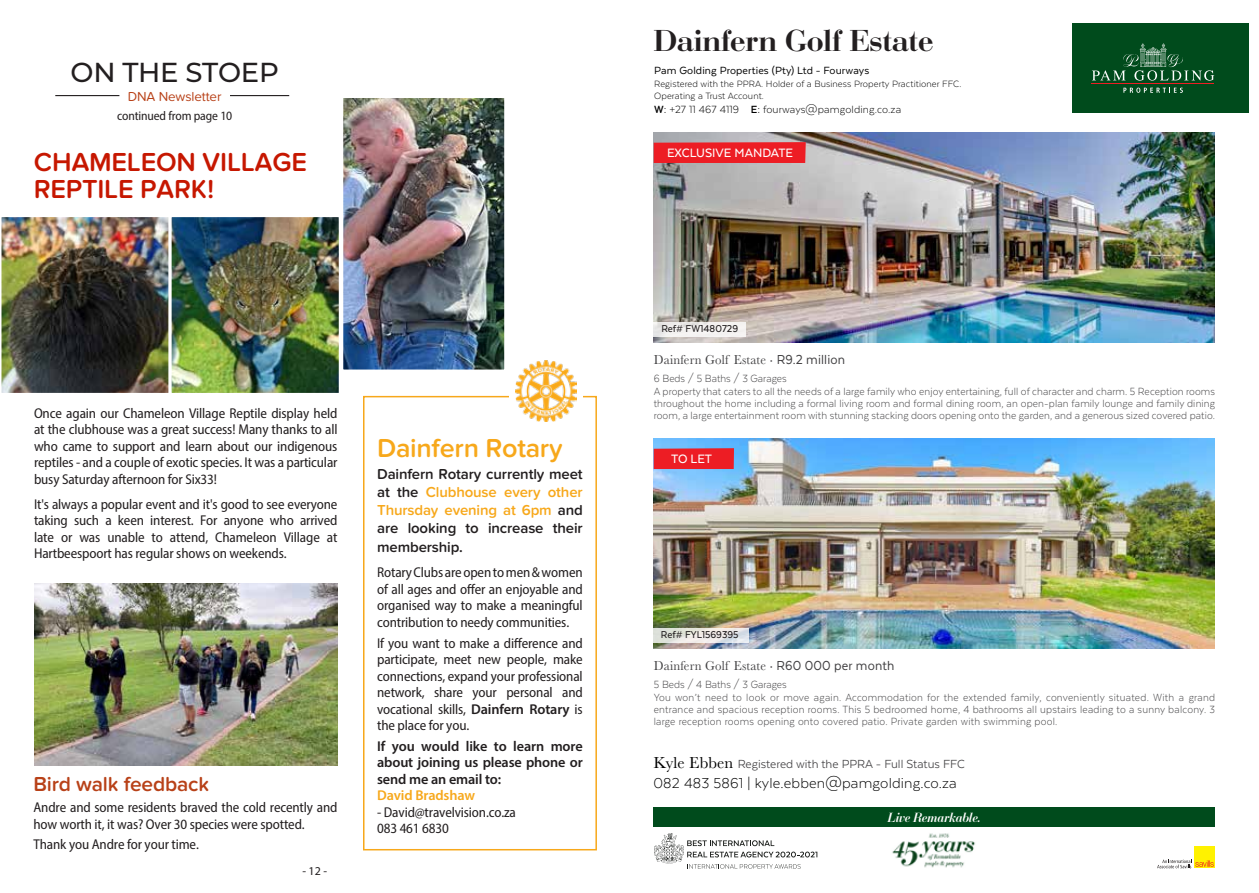
<style>
.page{position:relative;width:1259px;height:893px;background:#fff}
.page>*{position:absolute;margin:0;border:0;box-sizing:border-box;transform-origin:0 0}
.t1{font:600 31.65px "Bauer Bod D";color:#231f20}
.t2{font:500 27.45px "Montserrat";letter-spacing:-.01em;color:#231f20}
.t3{font:600 27px/27px "Proxima Nova Soft";letter-spacing:-.01em;color:#c61700}
.t4{font:600 27px "Proxima Nova Soft";letter-spacing:-.01em;color:#f7a81b}
.t5{font:600 21px "Proxima Nova Soft";letter-spacing:-.01em;color:#b84118}
.t6{font:300 16.5px "Texta";letter-spacing:.01em;color:#000}
.t7{font:600 15px/18px "Proxima Nova Soft";letter-spacing:-.01em;color:#231f20;text-align:justify}
.t8{font:semi-condensed 14.25px/16.5px "Myriad Pro";letter-spacing:-.01em;color:#231f20;text-align:justify}
.t9{font:600 14.25px/16.5px "Myriad Pro";letter-spacing:-.01em;color:#231f20;text-align:justify}
.t10{font:600 14.25px "Myriad Pro";letter-spacing:-.01em;color:#f7a81b}
.t11{font:500 13.95px "Texta";color:#fff}
.t12{font:italic 600 13.8px "Bauer Bod D";color:#fff;scale:.89 1}
.t13{font:13.5px "Baskerville";letter-spacing:.01em;color:#414042;scale:.95 1}
.t14{font:13.5px "Texta";color:#414042}
.t15{font:13.5px "Proxima Nova Soft";letter-spacing:-.01em;color:#b84118}
.t16{font:semi-condensed 12.75px "Myriad Pro";letter-spacing:-.01em;color:#231f20}
.t17{font:300 12px/12px "Texta";letter-spacing:.01em;color:#414042;text-align:justify;scale:.95 1}
.t18{font:300 12px "Texta";letter-spacing:.01em;color:#000}
.t19{font:12px "Texta";letter-spacing:.01em;color:#000}
.t20{font:12px "Myriad Pro";color:#231f20}
.t21{font:500 11.55px "Texta";color:#231f20;scale:.95 1}
.t22{font:300 10.5px/12px "Texta";letter-spacing:.01em;color:#000}
.s1{color:#f7a81b}
.s2{font-weight:600;font-stretch:normal}
.s3{font-weight:700}
.s4{font-family:"Texta";font-weight:300}
.s5{font-family:"Texta";font-size:15px}
.s6{font-family:"Baskerville";font-size:16.5px;color:#000}
</style>
<div class="page">
<div style="left:1072px;top:24px;width:177px;height:89px;background:#004b1c"></div>
<svg style="left:1123px;top:88px;width:59px;height:5px"></svg>
<svg style="left:1092px;top:44px;width:122px;height:37px"></svg>
<hr style="left:1091px;top:83px;width:123px;height:1px;background:#ed1d24">
<img style="left:653px;top:132px;width:562px;height:211px">
<svg style="left:653px;top:322px;width:93px;height:15px"></svg>
<div style="left:653px;top:142px;width:153px;height:21px;background:#ed1d24"></div>
<div style="left:1194px;top:846px;width:21px;height:22px;background:#fff200"></div>
<svg style="left:1157px;top:859px;width:56px;height:9px"></svg>
<img style="left:892px;top:833px;width:83px;height:35px">
<svg style="left:654px;top:833px;width:163px;height:36px"></svg>
<div style="left:653px;top:807px;width:562px;height:20px;background:#004b1c"></div>
<img style="left:653px;top:439px;width:562px;height:210px">
<svg style="left:653px;top:628px;width:96px;height:15px"></svg>
<div style="left:653px;top:448px;width:81px;height:21px;background:#ed1d24"></div>
<hr style="left:55px;top:95px;width:64px;height:1px;background:#231f20">
<hr style="left:230px;top:95px;width:59px;height:1px;background:#231f20">
<div style="left:363px;top:396px;width:234px;height:454px;border:2px solid #f7a81b"></div>
<div style="left:509px;top:387px;width:74px;height:17px;background:#fff"></div>
<img style="left:516px;top:361px;width:60px;height:60px">
<img style="left:34px;top:583px;width:303px;height:182px">
<img style="left:173px;top:218px;width:165px;height:174px">
<img style="left:1px;top:217px;width:168px;height:176px">
<div style="left:169px;top:214px;width:173px;height:182px;border:3px solid #fff"></div>
<img style="left:344px;top:99px;width:159px;height:270px">
<div style="left:340px;top:95px;width:167px;height:278px;border:3px solid #fff"></div>
<h2 class="t2" style="left:71px;top:53px;width:210px">ON THE STOEP</h2>
<p class="t15" style="left:128px;top:89px;width:95px">DNA Newsletter</p>
<p class="t16" style="left:117px;top:107px;width:117px">continued from page 10</p>
<h3 class="t3" style="left:34px;top:149px;width:275px">CHAMELEON VILLAGE<br>REPTILE PARK!</h3>
<p class="t8" style="left:34px;top:405px;width:305px">Once again our Chameleon Village Reptile display held at the clubhouse was a great success! Many thanks to all who came to support and learn about our indigenous reptiles - and a couple of exotic species. It was a particular busy Saturday afternoon for Six33!</p>
<p class="t8" style="left:34px;top:496px;width:305px">It's always a popular event and it's good to see everyone taking such a keen interest. For anyone who arrived late or was unable to attend, Chameleon Village at Hartbeespoort has regular shows on weekends.</p>
<h3 class="t5" style="left:33px;top:772px;width:177px">Bird walk feedback</h3>
<p class="t8" style="left:33px;top:799px;width:305px">Andre and some residents braved the cold recently and how worth it, it was? Over 30 species were spotted.</p>
<p class="t8" style="left:33px;top:836px;width:167px">Thank you Andre for your time.</p>
<p class="t20" style="left:302px;top:864px;width:26px">- 12 -</p>
<h3 class="t4" style="left:377px;top:432px;width:187px">Dainfern Rotary</h3>
<p class="t7" style="left:377px;top:465px;width:207px">Dainfern Rotary currently meet at the <span class="s1">Clubhouse every other Thursday evening at 6pm</span> and are looking to increase their</p>
<p class="t7" style="left:377px;top:539px;width:87px">membership.</p>
<p class="t8" style="left:377px;top:564px;width:207px">Rotary Clubs are open to men &amp; women of all ages and offer an enjoyable and organised way to make a meaningful contribution to needy communities.</p>
<p class="t8" style="left:377px;top:634px;width:207px">If you want to make a difference and participate, meet new people, make connections, expand your professional network, share your personal and vocational skills, <span class="s2">Dainfern Rotary</span> is the place for you.</p>
<p class="t9" style="left:377px;top:737px;width:207px">If you would like to learn more about joining us please phone or send me an email to:</p>
<p class="t10" style="left:377px;top:787px;width:100px">David Bradshaw</p>
<p class="t8" style="left:377px;top:804px;width:140px">- David@travelvision.co.za<br>083 461 6830</p>
<h1 class="t1" style="left:653px;top:22px;width:281px">Dainfern Golf Estate</h1>
<p class="t19" style="left:654px;top:64px;width:216px">Pam Golding Properties (Pty) Ltd - Fourways</p>
<p class="t22" style="left:654px;top:78px;width:309px">Registered with the PPRA. Holder of a Business Property Practitioner FFC.<br>Operating a Trust Account.</p>
<p class="t18" style="left:654px;top:103px;width:248px"><span class="s3">W:</span> +27 11 467 4119 <span class="s3">E:</span> fourways@pamgolding.co.za</p>
<p class="t11" style="left:667px;top:145px;width:128px">EXCLUSIVE MANDATE</p>
<p class="t21" style="left:661px;top:323px;width:82px">Ref# FW1480729</p>
<p class="t13" style="left:654px;top:351px;width:203px">Dainfern Golf Estate <span class="s4">•</span> <span class="s5">R9.2 million</span></p>
<p class="t17" style="left:653px;top:386px;width:592px">A property that caters to all the needs of a large family who enjoy entertaining, full of character and charm. 5 Reception rooms throughout the home including a formal living room and formal dining room, an open-plan family lounge and family dining room, a large entertainment room with stunning stacking doors opening onto the garden, and a generous sized covered patio.</p>
<p class="t17" style="left:654px;top:373px;width:141px">6 Beds / 5 Baths / 3 Garages</p>
<p class="t11" style="left:671px;top:451px;width:43px">TO LET</p>
<p class="t21" style="left:661px;top:629px;width:83px">Ref# FYL1569395</p>
<p class="t13" style="left:654px;top:657px;width:255px">Dainfern Golf Estate <span class="s4">•</span> <span class="s5">R60 000 per month</span></p>
<p class="t17" style="left:653px;top:692px;width:592px">You won’t need to look or move again. Accommodation for the extended family, conveniently situated. With a grand entrance and spacious reception rooms. This 5 bedroomed home, 4 bathrooms all upstairs leading to a sunny balcony. 3 large reception rooms opening onto covered patio. Private garden with swimming pool.</p>
<p class="t17" style="left:654px;top:679px;width:141px">5 Beds / 4 Baths / 3 Garages</p>
<p class="t14" style="left:653px;top:757px;width:313px"><span class="s6">Kyle Ebben</span> Registered with the PPRA - Full Status FFC</p>
<p class="t6" style="left:653px;top:774px;width:305px">082 483 5861 | kyle.ebben@pamgolding.co.za</p>
<p class="t12" style="left:887px;top:809px;width:106px">Live Remarkable.</p>
</div>
